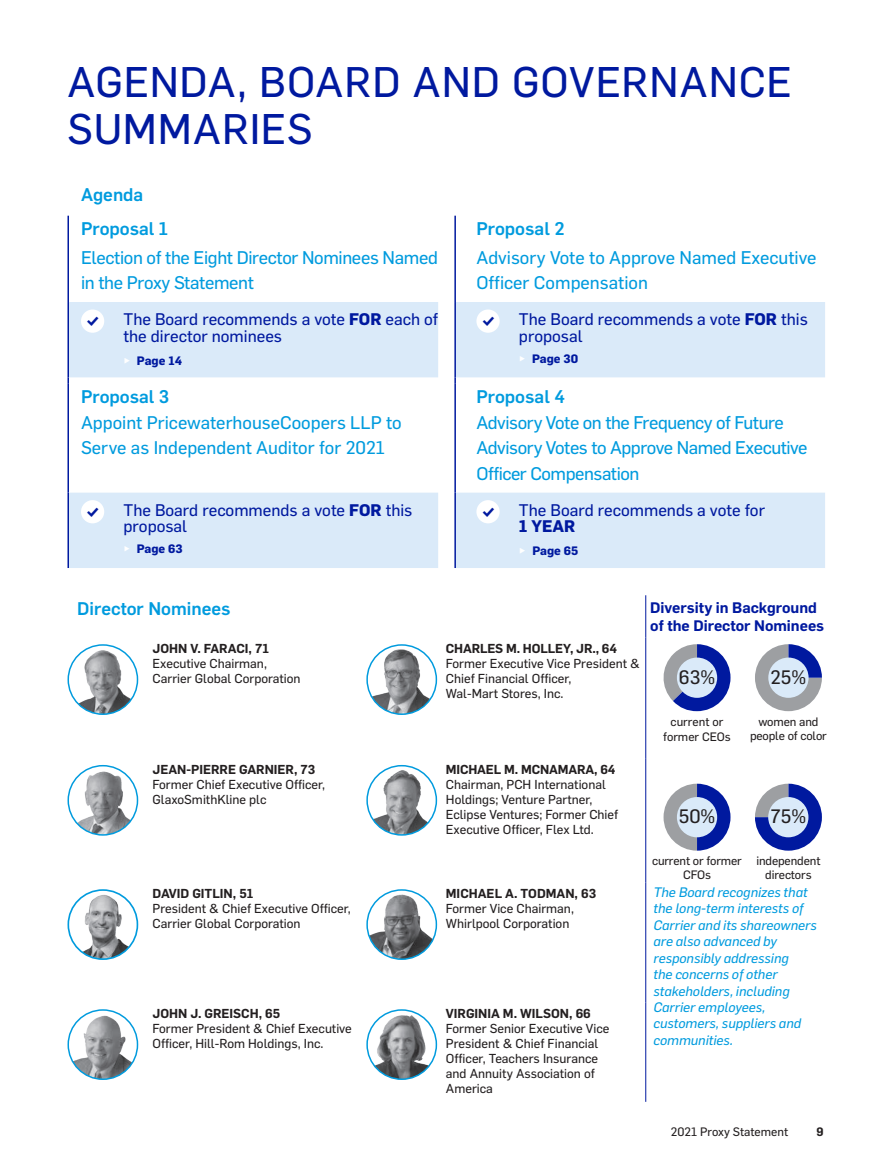
<style>
.page{position:relative;width:891px;height:1161px;background:#fff}
.page>*{position:absolute;margin:0;border:0;box-sizing:border-box;transform-origin:0 0}
.t1{font:42px/46.5px "Flama Basic";letter-spacing:.015em;color:#00199f}
.t2{font:19.05px "Flama Basic";color:#231f20}
.t3{font:18px/25.5px "Flama Basic";letter-spacing:-.02em;color:#009bde}
.t4{font:18px/25.5px "Flama Basic";color:#009bde}
.t5{font:500 18px/34.5px "Flama";color:#009bde}
.t6{font:16.5px/16.5px "Flama Basic";color:#00199f}
.t7{font:700 16.5px "Flama";color:#00199f}
.t8{font:16.05px "Modern Pictograms";color:#00199f}
.t9{font:600 15px/18px "Flama";color:#00199f}
.t10{font:italic 13.5px/16.5px "Flama Basic";color:#009bde}
.t11{font:12.75px/15px "Flama Basic";color:#231f20}
.t12{font:600 12.75px "Flama";color:#231f20}
.t13{font:12px/14.4px "Flama Basic";letter-spacing:-.01em;color:#231f20;text-align:center}
.t14{font:700 12px "Flama";color:#00199f}
.t15{font:600 12px "Flama";color:#231f20}
.s1{font-family:"Flama";font-weight:700}
.s2{font-weight:600;color:#fff}
.s3{font-family:"Flama Basic";font-weight:400;color:#fff}
</style>
<div class="page">
<svg style="left:69px;top:302px;width:756px;height:266px;fill:#daeaf9"></svg>
<hr style="left:67px;top:216px;width:2px;height:86px;background:#00199f">
<hr style="left:67px;top:302px;width:2px;height:75px;background:#00199f">
<svg style="left:67px;top:377px;width:2px;height:7px"></svg>
<hr style="left:67px;top:384px;width:2px;height:109px;background:#00199f">
<hr style="left:67px;top:493px;width:2px;height:75px;background:#00199f">
<hr style="left:454px;top:216px;width:2px;height:86px;background:#00199f">
<hr style="left:454px;top:302px;width:2px;height:75px;background:#00199f">
<svg style="left:454px;top:377px;width:2px;height:7px"></svg>
<hr style="left:454px;top:384px;width:2px;height:109px;background:#00199f">
<hr style="left:454px;top:493px;width:2px;height:75px;background:#00199f">
<div style="left:81px;top:310px;width:23px;height:23px;background:#fff;border-radius:50%"></div>
<div style="left:476px;top:310px;width:24px;height:23px;background:#fff;border-radius:50%"></div>
<div style="left:81px;top:500px;width:23px;height:23px;background:#fff;border-radius:50%"></div>
<div style="left:476px;top:500px;width:24px;height:23px;background:#fff;border-radius:50%"></div>
<hr style="left:645px;top:595px;width:1px;height:42px;background:#00199f">
<hr style="left:645px;top:637px;width:1px;height:121px;background:#00199f">
<hr style="left:645px;top:758px;width:1px;height:124px;background:#00199f">
<hr style="left:645px;top:882px;width:1px;height:120px;background:#00199f">
<hr style="left:645px;top:1002px;width:1px;height:100px;background:#00199f">
<img style="left:68px;top:645px;width:70px;height:69px;border-radius:35px">
<div style="left:67px;top:644px;width:71px;height:71px;border:2px solid #009bde;border-radius:50%"></div>
<img style="left:367px;top:645px;width:69px;height:69px;border-radius:35px">
<div style="left:366px;top:644px;width:71px;height:71px;border:2px solid #009bde;border-radius:50%"></div>
<svg style="left:664px;top:644px;width:67px;height:67px"></svg>
<div style="left:677px;top:658px;width:40px;height:40px;background:#daeaf9;border-radius:50%"></div>
<svg style="left:755px;top:644px;width:67px;height:67px"></svg>
<div style="left:768px;top:658px;width:41px;height:40px;background:#daeaf9;border-radius:50%"></div>
<img style="left:70px;top:766px;width:68px;height:69px">
<div style="left:67px;top:765px;width:71px;height:71px;border:2px solid #009bde;border-radius:50%"></div>
<img style="left:367px;top:766px;width:69px;height:69px;border-radius:35px">
<div style="left:366px;top:765px;width:71px;height:71px;border:2px solid #009bde;border-radius:50%"></div>
<svg style="left:664px;top:784px;width:67px;height:67px"></svg>
<div style="left:677px;top:797px;width:40px;height:40px;background:#daeaf9;border-radius:50%"></div>
<svg style="left:755px;top:784px;width:67px;height:67px"></svg>
<div style="left:768px;top:797px;width:40px;height:40px;background:#daeaf9;border-radius:50%"></div>
<img style="left:70px;top:890px;width:67px;height:69px">
<div style="left:67px;top:889px;width:71px;height:71px;border:2px solid #009bde;border-radius:50%"></div>
<img style="left:367px;top:890px;width:69px;height:69px;border-radius:35px">
<div style="left:366px;top:889px;width:71px;height:71px;border:2px solid #009bde;border-radius:50%"></div>
<img style="left:68px;top:1010px;width:70px;height:69px;border-radius:35px">
<div style="left:67px;top:1009px;width:71px;height:71px;border:2px solid #009bde;border-radius:50%"></div>
<img style="left:367px;top:1010px;width:69px;height:69px;border-radius:35px">
<div style="left:366px;top:1009px;width:71px;height:71px;border:2px solid #009bde;border-radius:50%"></div>
<h1 class="t1" style="left:68px;top:57px;width:726px">AGENDA, BOARD AND GOVERNANCE<br>SUMMARIES</h1>
<h3 class="t5" style="left:81px;top:176px;width:89px">Agenda<br>Proposal 1</h3>
<h3 class="t3" style="left:81px;top:243px;width:358px">Election of the Eight Director Nominees Named in the Proxy Statement</h3>
<p class="t8" style="left:86px;top:313px;width:15px">%</p>
<p class="t6" style="left:124px;top:310px;width:316px">The Board recommends a vote <span class="s1">FOR</span> each of the director nominees</p>
<p class="t14" style="left:124px;top:352px;width:60px"><span class="s2">►</span> Page 14</p>
<h3 class="t5" style="left:81px;top:378px;width:90px">Proposal 3</h3>
<h3 class="t4" style="left:81px;top:409px;width:322px">Appoint PricewaterhouseCoopers LLP to<br>Serve as Independent Auditor for 2021</h3>
<p class="t8" style="left:86px;top:504px;width:15px">%</p>
<p class="t6" style="left:124px;top:501px;width:290px">The Board recommends a vote <span class="s1">FOR</span> this proposal</p>
<p class="t14" style="left:124px;top:540px;width:61px"><span class="s3">►</span> Page 63</p>
<h3 class="t5" style="left:476px;top:210px;width:90px">Proposal 2</h3>
<h3 class="t4" style="left:476px;top:243px;width:342px">Advisory Vote to Approve Named Executive<br>Officer Compensation</h3>
<p class="t8" style="left:481px;top:313px;width:15px">%</p>
<p class="t6" style="left:519px;top:310px;width:290px">The Board recommends a vote <span class="s1">FOR</span> this proposal</p>
<p class="t14" style="left:519px;top:350px;width:61px"><span class="s3">►</span> Page 30</p>
<h3 class="t5" style="left:476px;top:378px;width:90px">Proposal 4</h3>
<h3 class="t3" style="left:476px;top:409px;width:333px">Advisory Vote on the Frequency of Future<br>Advisory Votes to Approve Named Executive<br>Officer Compensation</h3>
<p class="t8" style="left:481px;top:504px;width:15px">%</p>
<p class="t6" style="left:519px;top:501px;width:248px">The Board recommends a vote for</p>
<p class="t7" style="left:519px;top:515px;width:58px">1 YEAR</p>
<p class="t14" style="left:519px;top:542px;width:61px"><span class="s2">►</span> Page 65</p>
<h3 class="t5" style="left:77px;top:590px;width:155px">Director Nominees</h3>
<p class="t9" style="left:650px;top:597px;width:176px">Diversity in Background of the Director Nominees</p>
<p class="t12" style="left:153px;top:640px;width:118px">JOHN V. FARACI, 71</p>
<p class="t11" style="left:153px;top:655px;width:150px">Executive Chairman,<br>Carrier Global Corporation</p>
<p class="t12" style="left:446px;top:640px;width:173px">CHARLES M. HOLLEY, JR., 64</p>
<p class="t11" style="left:446px;top:655px;width:196px">Former Executive Vice President &amp;<br>Chief Financial Officer,<br>Wal-Mart Stores, Inc.</p>
<h2 class="t2" style="left:679px;top:664px;width:38px">63%</h2>
<p class="t13" style="left:663px;top:714px;width:69px;line-height:15px">current or former CEOs</p>
<h2 class="t2" style="left:771px;top:664px;width:37px">25%</h2>
<p class="t13" style="left:750px;top:713px;width:78px">women and people of color</p>
<p class="t12" style="left:153px;top:760px;width:164px">JEAN-PIERRE GARNIER, 73</p>
<p class="t11" style="left:153px;top:776px;width:174px">Former Chief Executive Officer,<br>GlaxoSmithKline plc</p>
<p class="t12" style="left:446px;top:760px;width:171px">MICHAEL M. MCNAMARA, 64</p>
<p class="t11" style="left:446px;top:776px;width:174px">Chairman, PCH International<br>Holdings; Venture Partner,<br>Eclipse Ventures; Former Chief<br>Executive Officer, Flex Ltd.</p>
<h2 class="t2" style="left:679px;top:803px;width:38px">50%</h2>
<p class="t13" style="left:652px;top:853px;width:91px">current or former<br>CFOs</p>
<h2 class="t2" style="left:771px;top:803px;width:37px">75%</h2>
<p class="t13" style="left:756px;top:853px;width:66px">independent directors</p>
<p class="t12" style="left:153px;top:885px;width:102px">DAVID GITLIN, 51</p>
<p class="t11" style="left:153px;top:900px;width:200px">President &amp; Chief Executive Officer,<br>Carrier Global Corporation</p>
<p class="t12" style="left:153px;top:1005px;width:129px">JOHN J. GREISCH, 65</p>
<p class="t11" style="left:153px;top:1021px;width:201px">Former President &amp; Chief Executive<br>Officer, Hill-Rom Holdings, Inc.</p>
<p class="t12" style="left:446px;top:885px;width:152px">MICHAEL A. TODMAN, 63</p>
<p class="t11" style="left:446px;top:900px;width:130px">Former Vice Chairman,<br>Whirlpool Corporation</p>
<p class="t12" style="left:446px;top:1005px;width:146px">VIRGINIA M. WILSON, 66</p>
<p class="t11" style="left:446px;top:1021px;width:165px">Former Senior Executive Vice<br>President &amp; Chief Financial<br>Officer, Teachers Insurance and Annuity Association of<br>America</p>
<p class="t10" style="left:654px;top:883px;width:165px">The Board recognizes that the long-term interests of<br>Carrier and its shareowners are also advanced by responsibly addressing<br>the concerns of other stakeholders, including<br>Carrier employees, customers, suppliers and communities.</p>
<p class="t13" style="left:671px;top:1124px;width:119px">2021 Proxy Statement</p>
<p class="t15" style="left:816px;top:1123px;width:9px">9</p>
</div>
